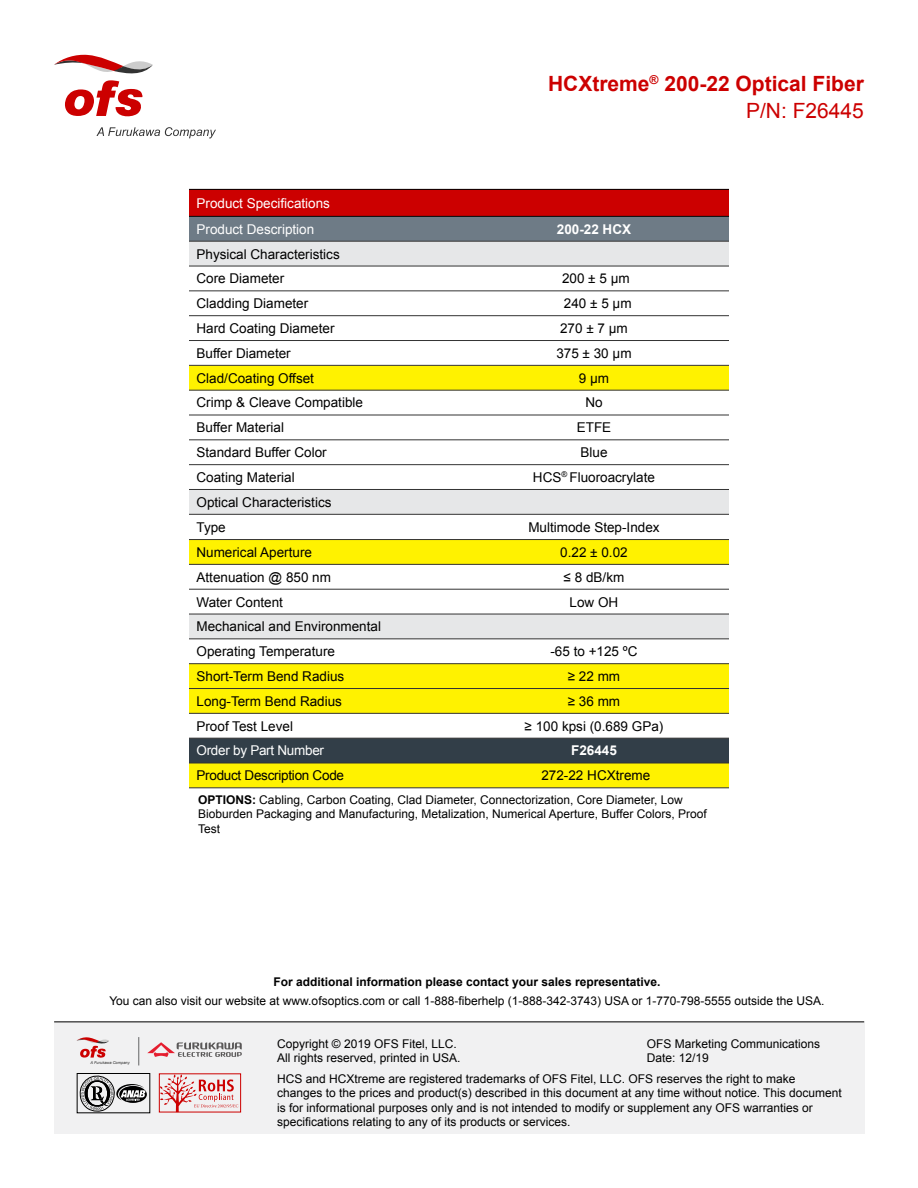
<style>
.page{position:relative;width:918px;height:1188px;background:#fff}
.page>*{position:absolute;margin:0;border:0;box-sizing:border-box;transform-origin:0 0}
.t1{font:700 21px/27px "Arial";color:#c00;text-align:right}
.t2{font:13.5px/24.9px "Arial";color:#000}
.t3{font:13.5px/26px "Arial";color:#fff}
.t4{font:13.5px "Arial";letter-spacing:-.02em;color:#000}
.t5{font:13.5px "Arial";letter-spacing:-.02em;color:#fff}
.t6{font:700 13.5px "Arial";color:#fff}
.t7{font:12px/14.4px "Arial";color:#000}
.t8{font:700 12px "Arial";color:#000}
.t9{font:italic 4.05px "Arial";color:#333}
.s1{font-weight:400}
.s2{font-weight:700}
</style>
<div class="page">
<div style="left:54px;top:1022px;width:810px;height:112px;background:#f1f1f2"></div>
<div style="left:189px;top:189px;width:540px;height:27px;background:#c00"></div>
<div style="left:189px;top:217px;width:540px;height:24px;background:#6e7b86"></div>
<svg style="left:189px;top:242px;width:540px;height:123px"></svg>
<svg style="left:189px;top:366px;width:540px;height:421px"></svg>
<svg style="left:189px;top:540px;width:540px;height:24px;background:#fdf000"></svg>
<div style="left:189px;top:739px;width:540px;height:24px;background:#323e48"></div>
<hr style="left:189px;top:514px;width:270px;height:1px;background:#333">
<hr style="left:459px;top:514px;width:270px;height:1px;background:#333">
<hr style="left:189px;top:539px;width:270px;height:1px;background:#333">
<hr style="left:459px;top:539px;width:270px;height:1px;background:#333">
<hr style="left:189px;top:564px;width:270px;height:1px;background:#333">
<hr style="left:459px;top:564px;width:270px;height:1px;background:#333">
<hr style="left:189px;top:589px;width:270px;height:1px;background:#333">
<hr style="left:459px;top:589px;width:270px;height:1px;background:#333">
<hr style="left:189px;top:241px;width:270px;height:1px;background:#333">
<hr style="left:459px;top:241px;width:270px;height:1px;background:#333">
<hr style="left:189px;top:638px;width:270px;height:1px;background:#333">
<hr style="left:459px;top:638px;width:270px;height:1px;background:#333">
<hr style="left:189px;top:663px;width:270px;height:1px;background:#333">
<hr style="left:459px;top:663px;width:270px;height:1px;background:#333">
<hr style="left:189px;top:688px;width:270px;height:1px;background:#333">
<hr style="left:459px;top:688px;width:270px;height:1px;background:#333">
<hr style="left:189px;top:713px;width:270px;height:1px;background:#333">
<hr style="left:459px;top:713px;width:270px;height:1px;background:#333">
<hr style="left:189px;top:738px;width:270px;height:1px;background:#333">
<hr style="left:459px;top:738px;width:270px;height:1px;background:#333">
<hr style="left:189px;top:763px;width:270px;height:1px;background:#333">
<hr style="left:459px;top:763px;width:270px;height:1px;background:#333">
<hr style="left:189px;top:390px;width:270px;height:1px;background:#333">
<hr style="left:459px;top:390px;width:270px;height:1px;background:#333">
<hr style="left:189px;top:415px;width:270px;height:1px;background:#333">
<hr style="left:459px;top:415px;width:270px;height:1px;background:#333">
<hr style="left:189px;top:439px;width:270px;height:1px;background:#333">
<hr style="left:459px;top:439px;width:270px;height:1px;background:#333">
<hr style="left:189px;top:464px;width:270px;height:1px;background:#333">
<hr style="left:459px;top:464px;width:270px;height:1px;background:#333">
<hr style="left:189px;top:489px;width:270px;height:1px;background:#333">
<hr style="left:459px;top:489px;width:270px;height:1px;background:#333">
<hr style="left:189px;top:614px;width:270px;height:1px;background:#333">
<hr style="left:459px;top:614px;width:270px;height:1px;background:#333">
<hr style="left:189px;top:266px;width:270px;height:1px;background:#333">
<hr style="left:459px;top:266px;width:270px;height:1px;background:#333">
<hr style="left:189px;top:290px;width:270px;height:1px;background:#333">
<hr style="left:459px;top:290px;width:270px;height:1px;background:#333">
<hr style="left:189px;top:315px;width:270px;height:1px;background:#333">
<hr style="left:459px;top:315px;width:270px;height:1px;background:#333">
<hr style="left:189px;top:340px;width:270px;height:1px;background:#333">
<hr style="left:459px;top:340px;width:270px;height:1px;background:#333">
<hr style="left:189px;top:365px;width:270px;height:1px;background:#333">
<hr style="left:459px;top:365px;width:270px;height:1px;background:#333">
<hr style="left:189px;top:216px;width:270px;height:1px;background:#000">
<hr style="left:459px;top:216px;width:270px;height:1px;background:#000">
<hr style="left:189px;top:189px;width:270px;height:1px;background:#000">
<hr style="left:459px;top:189px;width:270px;height:1px;background:#000">
<hr style="left:189px;top:787px;width:270px;height:1px;background:#333">
<hr style="left:459px;top:787px;width:270px;height:1px;background:#333">
<svg style="left:96px;top:127px;width:120px;height:11px"></svg>
<svg style="left:54px;top:54px;width:99px;height:63px"></svg>
<hr style="left:54px;top:1022px;width:810px;height:1px;background:#000">
<div style="left:77px;top:1073px;width:73px;height:40px;border:1px solid #000"></div>
<svg style="left:79px;top:1075px;width:67px;height:37px"></svg>
<div style="left:159px;top:1074px;width:82px;height:38px;border:1px solid #c00"></div>
<svg style="left:160px;top:1075px;width:78px;height:37px"></svg>
<svg style="left:147px;top:1042px;width:95px;height:15px"></svg>
<svg style="left:138px;top:1037px;width:1px;height:28px"></svg>
<svg style="left:76px;top:1037px;width:33px;height:21px"></svg>
<p class="t3" style="left:196px;top:190px;width:135px">Product Specifications<br>Product Description</p>
<p class="t2" style="left:196px;top:241px;width:145px">Physical Characteristics<br>Core Diameter</p>
<h1 class="t1" style="left:548px;top:71px;width:317px">HCXtreme<sup>®</sup> 200-22 Optical Fiber<br><span class="s1">P/N: F26445</span></h1>
<p class="t6" style="left:557px;top:220px;width:76px">200-22 HCX</p>
<p class="t2" style="left:562px;top:266px;width:69px">200 ± 5 µm</p>
<p class="t2" style="left:196px;top:291px;width:113px">Cladding Diameter</p>
<p class="t2" style="left:564px;top:291px;width:69px">240 ± 5 µm</p>
<p class="t2" style="left:196px;top:316px;width:140px">Hard Coating Diameter</p>
<p class="t2" style="left:560px;top:316px;width:69px">270 ± 7 µm</p>
<p class="t2" style="left:196px;top:341px;width:96px">Buffer Diameter</p>
<p class="t2" style="left:556px;top:341px;width:77px">375 ± 30 µm</p>
<p class="t2" style="left:196px;top:366px;width:119px">Clad/Coating Offset</p>
<p class="t2" style="left:579px;top:366px;width:32px">9 µm</p>
<p class="t2" style="left:196px;top:390px;width:168px">Crimp &amp; Cleave Compatible</p>
<p class="t2" style="left:585px;top:390px;width:19px">No</p>
<p class="t2" style="left:196px;top:415px;width:89px">Buffer Material</p>
<p class="t2" style="left:577px;top:415px;width:36px">ETFE</p>
<p class="t2" style="left:196px;top:440px;width:132px">Standard Buffer Color</p>
<p class="t2" style="left:580px;top:440px;width:29px">Blue</p>
<p class="t2" style="left:196px;top:465px;width:100px">Coating Material</p>
<p class="t2" style="left:533px;top:465px;width:124px">HCS<sup>®</sup> Fluoroacrylate</p>
<p class="t2" style="left:196px;top:490px;width:137px">Optical Characteristics<br>Type</p>
<p class="t2" style="left:528px;top:515px;width:133px">Multimode Step-Index</p>
<p class="t2" style="left:196px;top:540px;width:117px">Numerical Aperture</p>
<p class="t2" style="left:560px;top:540px;width:69px">0.22 ± 0.02</p>
<p class="t2" style="left:196px;top:565px;width:136px">Attenuation @ 850 nm</p>
<p class="t2" style="left:564px;top:565px;width:62px">≤ 8 dB/km</p>
<p class="t2" style="left:196px;top:589px;width:88px">Water Content</p>
<p class="t2" style="left:570px;top:589px;width:50px">Low OH</p>
<p class="t2" style="left:196px;top:614px;width:186px">Mechanical and Environmental<br>Operating Temperature</p>
<p class="t2" style="left:550px;top:639px;width:89px">-65 to +125 ºC</p>
<p class="t2" style="left:196px;top:664px;width:149px">Short-Term Bend Radius</p>
<p class="t2" style="left:568px;top:664px;width:54px">≥ 22 mm</p>
<p class="t2" style="left:196px;top:689px;width:147px">Long-Term Bend Radius</p>
<p class="t2" style="left:568px;top:689px;width:54px">≥ 36 mm</p>
<p class="t2" style="left:196px;top:714px;width:98px">Proof Test Level</p>
<p class="t2" style="left:525px;top:714px;width:140px">≥ 100 kpsi (0.689 GPa)</p>
<p class="t5" style="left:196px;top:742px;width:129px">Order by Part Number</p>
<p class="t6" style="left:571px;top:742px;width:47px">F26445</p>
<p class="t4" style="left:196px;top:767px;width:149px">Product Description Code</p>
<p class="t2" style="left:541px;top:763px;width:110px">272-22 HCXtreme</p>
<p class="t7" style="left:198px;top:793px;width:510px"><span class="s2">OPTIONS:</span> Cabling, Carbon Coating, Clad Diameter, Connectorization, Core Diameter, Low<br>Bioburden Packaging and Manufacturing, Metalization, Numerical Aperture, Buffer Colors, Proof<br>Test</p>
<p class="t8" style="left:274px;top:974px;width:388px">For additional information please contact your sales representative.</p>
<p class="t7" style="left:109px;top:993px;width:717px">You can also visit our website at www.ofsoptics.com or call 1-888-fiberhelp (1-888-342-3743) USA or 1-770-798-5555 outside the USA.</p>
<p class="t9" style="left:91px;top:1060px;width:41px">A Furukawa Company</p>
<p class="t7" style="left:277px;top:1036px;width:185px">Copyright © 2019 OFS Fitel, LLC.<br>All rights reserved, printed in USA.</p>
<p class="t7" style="left:647px;top:1036px;width:175px">OFS Marketing Communications</p>
<p class="t7" style="left:647px;top:1051px;width:64px">Date: 12/19</p>
<p class="t7" style="left:277px;top:1071px;width:566px">HCS and HCXtreme are registered trademarks of OFS Fitel, LLC. OFS reserves the right to make changes to the prices and product(s) described in this document at any time without notice. This document is for informational purposes only and is not intended to modify or supplement any OFS warranties or specifications relating to any of its products or services.</p>
</div>
